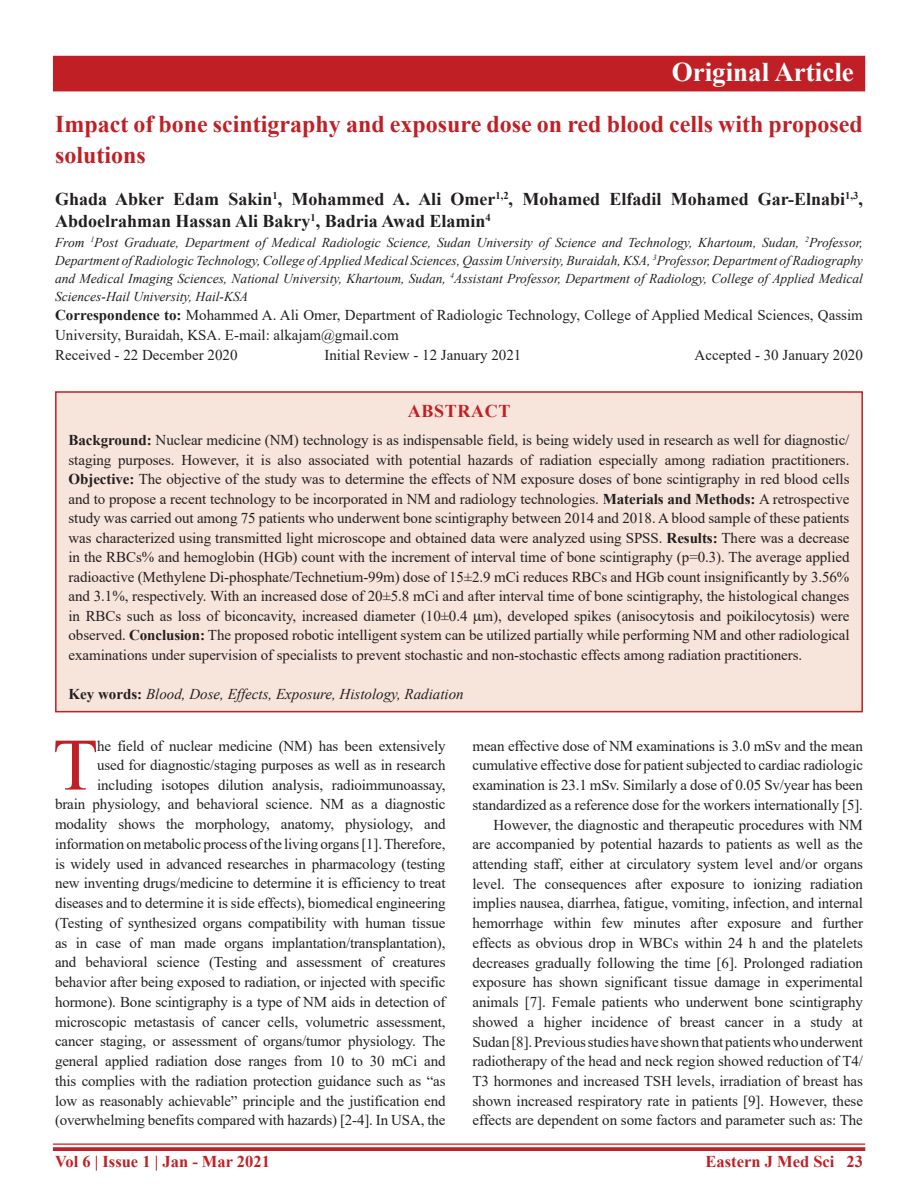
<style>
.page{position:relative;width:918px;height:1188px;background:#fff}
.page>*{position:absolute;margin:0;border:0;box-sizing:border-box;transform-origin:0 0}
.DROP_CAP_TX{font:73.95px "Times New Roman";color:#c02025}
.AH{font:700 27px "Times New Roman";color:#fff}
.AT{font:700 24px/31.5px "Times New Roman";color:#c02025}
.AU{font:700 18px/22.5px "Times New Roman";color:#231f20}
.ABSH{font:700 18px "Times New Roman";letter-spacing:.035em;color:#c02025}
.RF{font:700 16.5px "Times New Roman";color:#c02025}
.ABS{font:15px/19.5px "Times New Roman";letter-spacing:-.005em;color:#231f20;text-align:justify}
.DROP_CAP_TX-2{font:15px/19.8px "Times New Roman";letter-spacing:-.01em;color:#231f20;text-align:right}
.TX{font:15px/19.8px "Times New Roman";letter-spacing:-.005em;color:#231f20;text-align:justify}
.ADD{font:15px/19.5px "Times New Roman";color:#231f20}
.HIS{font:15px "Times New Roman";color:#231f20}
.KWD{font:italic 15px "Times New Roman";color:#231f20}
.AFF{font:italic 13.5px/18px "Times New Roman";color:#231f20;text-align:justify}
.s1{font-weight:700}
.s2{font-weight:700;font-style:normal}
</style>
<div class="page">
<hr style="left:53px;top:1143px;width:812px;height:2px;background:#c02025">
<svg style="left:53px;top:1147px;width:812px;height:4px;background:#c32d32"></svg>
<div style="left:53px;top:56px;width:812px;height:35px;background:#c02025"></div>
<div style="left:56px;top:392px;width:806px;height:320px;background:#f7e4db"></div>
<div style="left:55px;top:391px;width:808px;height:321px;border:2px solid #c02025"></div>
<p class="AH" style="left:672px;top:52px;width:184px">Original Article</p>
<p class="AT" style="left:55px;top:107px;width:809px">Impact of bone scintigraphy and exposure dose on red blood cells with proposed solutions</p>
<p class="AU" style="left:55px;top:187px;width:809px">Ghada Abker Edam Sakin<sup>1</sup>, Mohammed A. Ali Omer<sup>1,2</sup>, Mohamed Elfadil Mohamed Gar-Elnabi<sup>1,3</sup>,<br>Abdoelrahman Hassan Ali Bakry<sup>1</sup>, Badria Awad Elamin<sup>4</sup></p>
<p class="AFF" style="left:55px;top:233px;width:809px">From <sup>1</sup>Post Graduate, Department of Medical Radiologic Science, Sudan University of Science and Technology, Khartoum, Sudan, <sup>2</sup>Professor, Department of Radiologic Technology, College of Applied Medical Sciences, Qassim University, Buraidah, KSA, <sup>3</sup>Professor, Department of Radiography and Medical Imaging Sciences, National University, Khartoum, Sudan, <sup>4</sup>Assistant Professor, Department of Radiology, College of Applied Medical Sciences-Hail University, Hail-KSA</p>
<p class="ADD" style="left:55px;top:305px;width:809px"><span class="s1">Correspondence to:</span> Mohammed A. Ali Omer, Department of Radiologic Technology, College of Applied Medical Sciences, Qassim<br>University, Buraidah, KSA. E-mail: alkajam@gmail.com</p>
<p class="HIS" style="left:55px;top:344px;width:184px">Received - 22 December 2020</p>
<p class="HIS" style="left:324px;top:344px;width:199px">Initial Review - 12 January 2021</p>
<p class="HIS" style="left:695px;top:344px;width:170px">Accepted - 30 January 2020</p>
<p class="ABSH" style="left:408px;top:398px;width:104px">ABSTRACT</p>
<p class="ABS" style="left:69px;top:430px;width:783px"><span class="s1">Background:</span> Nuclear medicine (NM) technology is as indispensable field, is being widely used in research as well for diagnostic/ staging purposes. However, it is also associated with potential hazards of radiation especially among radiation practitioners.<br><span class="s1">Objective:</span> The objective of the study was to determine the effects of NM exposure doses of bone scintigraphy in red blood cells and to propose a recent technology to be incorporated in NM and radiology technologies. <span class="s1">Materials and Methods:</span> A retrospective study was carried out among 75 patients who underwent bone scintigraphy between 2014 and 2018. A blood sample of these patients was characterized using transmitted light microscope and obtained data were analyzed using SPSS. <span class="s1">Results:</span> There was a decrease in the RBCs% and hemoglobin (HGb) count with the increment of interval time of bone scintigraphy (p=0.3). The average applied radioactive (Methylene Di-phosphate/Technetium-99m) dose of 15±2.9 mCi reduces RBCs and HGb count insignificantly by 3.56% and 3.1%, respectively. With an increased dose of 20±5.8 mCi and after interval time of bone scintigraphy, the histological changes in RBCs such as loss of biconcavity, increased diameter (10±0.4 m), developed spikes (anisocytosis and poikilocytosis) were observed. <span class="s1">Conclusion:</span> The proposed robotic intelligent system can be utilized partially while performing NM and other radiological examinations under supervision of specialists to prevent stochastic and non-stochastic effects among radiation practitioners.</p>
<p class="KWD" style="left:69px;top:684px;width:397px"><span class="s2">Key words:</span> Blood, Dose, Effects, Exposure, Histology, Radiation</p>
<p class="DROP_CAP_TX-2" style="left:55px;top:735px;width:392px">he field of nuclear medicine (NM) has been extensively<br>used for diagnostic/staging purposes as well as in research including isotopes dilution analysis, radioimmunoassay,<br>brain physiology, and behavioral science. NM as a diagnostic modality shows the morphology, anatomy, physiology, and information on metabolic process of the living organs [1]. Therefore, is widely used in advanced researches in pharmacology (testing new inventing drugs/medicine to determine it is efficiency to treat diseases and to determine it is side effects), biomedical engineering (Testing of synthesized organs compatibility with human tissue as in case of man made organs implantation/transplantation), and behavioral science (Testing and assessment of creatures behavior after being exposed to radiation, or injected with specific hormone). Bone scintigraphy is a type of NM aids in detection of microscopic metastasis of cancer cells, volumetric assessment, cancer staging, or assessment of organs/tumor physiology. The general applied radiation dose ranges from 10 to 30 mCi and this complies with the radiation protection guidance such as “as low as reasonably achievable” principle and the justification end (overwhelming benefits compared with hazards) [2-4]. In USA, the</p>
<p class="DROP_CAP_TX-2" style="left:472px;top:735px;width:392px;text-align:justify">mean effective dose of NM examinations is 3.0 mSv and the mean cumulative effective dose for patient subjected to cardiac radiologic examination is 23.1 mSv. Similarly a dose of 0.05 Sv/year has been standardized as a reference dose for the workers internationally [5].</p>
<p class="DROP_CAP_TX" style="left:53px;top:713px;width:47px">T</p>
<p class="TX" style="left:472px;top:814px;width:392px;text-indent:21px">However, the diagnostic and therapeutic procedures with NM are accompanied by potential hazards to patients as well as the attending staff, either at circulatory system level and/or organs level. The consequences after exposure to ionizing radiation implies nausea, diarrhea, fatigue, vomiting, infection, and internal hemorrhage within few minutes after exposure and further effects as obvious drop in WBCs within 24 h and the platelets decreases gradually following the time [6]. Prolonged radiation exposure has shown significant tissue damage in experimental animals [7]. Female patients who underwent bone scintigraphy showed a higher incidence of breast cancer in a study at Sudan [8]. Previous studies have shown that patients who underwent radiotherapy of the head and neck region showed reduction of T4/ T3 hormones and increased TSH levels, irradiation of breast has shown increased respiratory rate in patients [9]. However, these effects are dependent on some factors and parameter such as: The</p>
<p class="RF" style="left:55px;top:1150px;width:216px">Vol 6 | Issue 1 | Jan - Mar 2021</p>
<p class="RF" style="left:706px;top:1150px;width:159px">Eastern J Med Sci 23</p>
</div>
